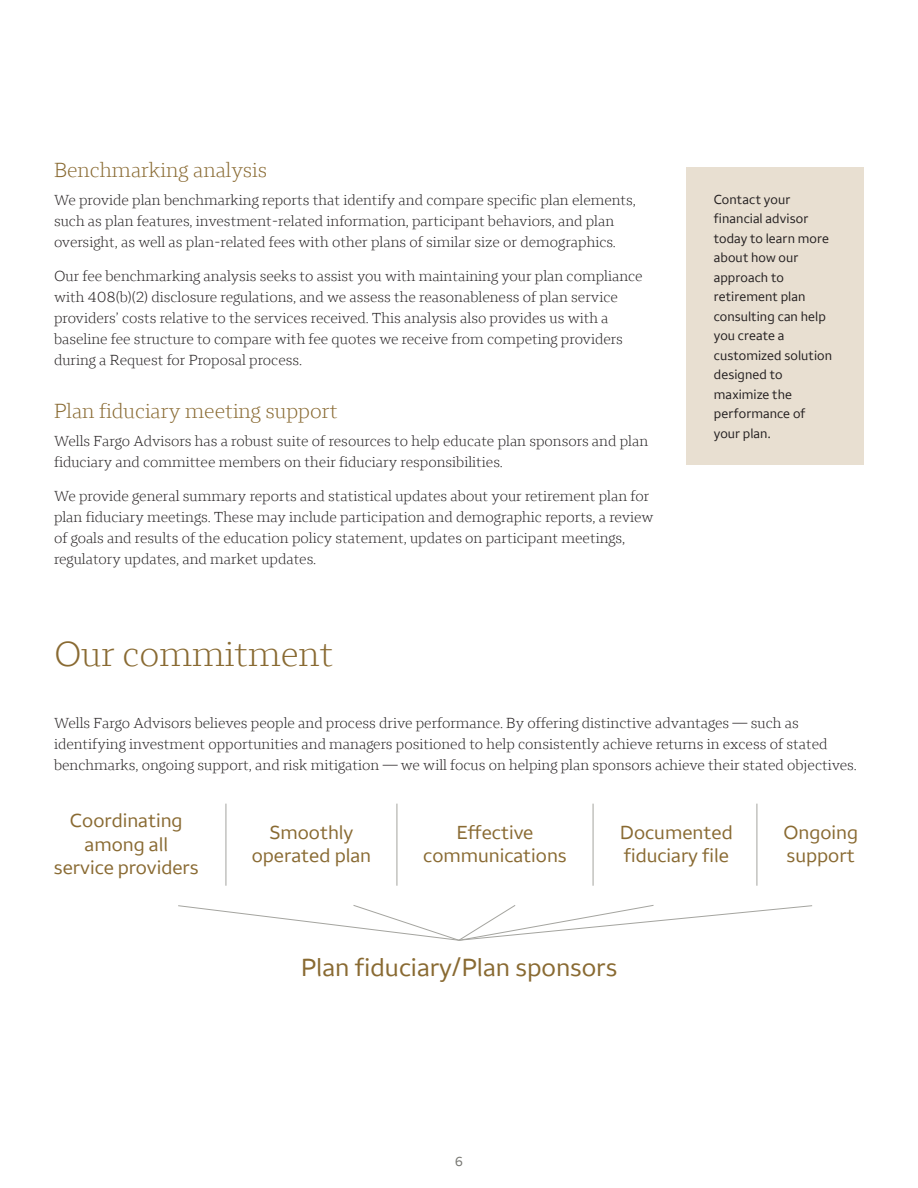
<style>
.page{position:relative;width:918px;height:1188px;background:#fff}
.page>*{position:absolute;margin:0;border:0;box-sizing:border-box;transform-origin:0 0}
.t1{font:300 36px "Wells Fargo Serif";color:#896a32}
.t2{font:25.5px "Wells Fargo Sans";color:#896a32}
.t3{font:300 21px "Wells Fargo Serif";color:#896a32}
.t4{font:19.5px/23.4px "Wells Fargo Sans";color:#896a32;text-align:center}
.t5{font:300 15px/21px "Wells Fargo Serif";color:#231f20}
.t6{font:13.5px/19.5px "Wells Fargo Sans";letter-spacing:.005em;color:#231f20}
.t7{font:13.5px "Wells Fargo Sans";color:#777772}
</style>
<div class="page">
<div style="left:687px;top:167px;width:177px;height:298px;background:#e8dfd1"></div>
<hr style="left:397px;top:804px;width:1px;height:82px;background:#a4a49f">
<hr style="left:593px;top:804px;width:1px;height:82px;background:#a4a49f">
<hr style="left:757px;top:804px;width:1px;height:82px;background:#a4a49f">
<hr style="left:226px;top:804px;width:1px;height:82px;background:#a4a49f">
<svg style="left:178px;top:905px;width:635px;height:36px"></svg>
<h3 class="t3" style="left:54px;top:158px;width:215px">Benchmarking analysis</h3>
<p class="t5" style="left:54px;top:189px;width:583px">We provide plan benchmarking reports that identify and compare specific plan elements, such as plan features, investment-related information, participant behaviors, and plan oversight, as well as plan-related fees with other plans of similar size or demographics.</p>
<p class="t5" style="left:54px;top:266px;width:590px">Our fee benchmarking analysis seeks to assist you with maintaining your plan compliance with 408(b)(2) disclosure regulations, and we assess the reasonableness of plan service providers’ costs relative to the services received. This analysis also provides us with a baseline fee structure to compare with fee quotes we receive from competing providers during a Request for Proposal process.</p>
<h3 class="t3" style="left:54px;top:398px;width:285px">Plan fiduciary meeting support</h3>
<p class="t5" style="left:54px;top:430px;width:596px">Wells Fargo Advisors has a robust suite of resources to help educate plan sponsors and plan fiduciary and committee members on their fiduciary responsibilities.</p>
<p class="t5" style="left:54px;top:485px;width:601px">We provide general summary reports and statistical updates about your retirement plan for plan fiduciary meetings. These may include participation and demographic reports, a review of goals and results of the education policy statement, updates on participant meetings, regulatory updates, and market updates.</p>
<h2 class="t1" style="left:54px;top:633px;width:281px">Our commitment</h2>
<p class="t6" style="left:714px;top:189px;width:120px">Contact your financial advisor today to learn more about how our approach to retirement plan consulting can help you create a customized solution designed to maximize the performance of your plan.</p>
<p class="t5" style="left:54px;top:712px;width:804px">Wells Fargo Advisors believes people and process drive performance. By offering distinctive advantages — such as identifying investment opportunities and managers positioned to help consistently achieve returns in excess of stated benchmarks, ongoing support, and risk mitigation — we will focus on helping plan sponsors achieve their stated objectives.</p>
<p class="t4" style="left:54px;top:809px;width:146px">Coordinating among all service providers</p>
<p class="t4" style="left:252px;top:821px;width:121px">Smoothly operated plan</p>
<p class="t4" style="left:423px;top:821px;width:145px">Effective communications</p>
<p class="t4" style="left:620px;top:821px;width:114px;text-align:left">Documented fiduciary file</p>
<p class="t4" style="left:783px;top:821px;width:76px;text-align:left">Ongoing support</p>
<p class="t2" style="left:301px;top:952px;width:318px">Plan fiduciary/Plan sponsors</p>
<p class="t7" style="left:455px;top:1153px;width:10px">6</p>
</div>
